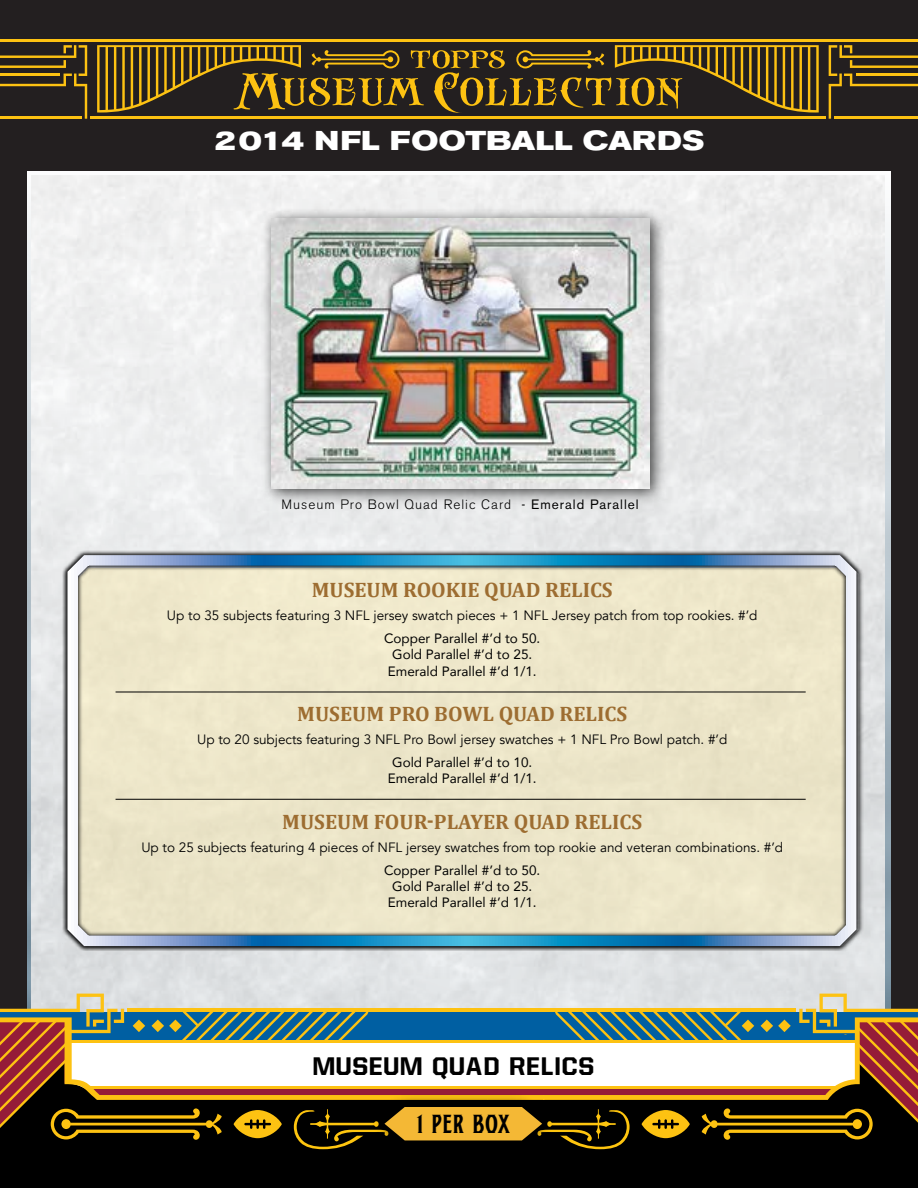
<style>
.page{position:relative;width:918px;height:1188px;background:#fff}
.page>*{position:absolute;margin:0;border:0;box-sizing:border-box;transform-origin:0 0}
.t1{font:30px "LHF Factory";letter-spacing:.035em;color:#000}
.t2{font:700 expanded 27px "Akzidenz Grotesk BE";color:#fff}
.t3{font:24.15px "Allstar 4";letter-spacing:.05em;color:#000}
.t4{font:700 21px "Cambria";color:#9d6d31}
.t5{font:13.5px "Avenir";color:#000}
.t6{font:13.5px/16.2px "Avenir";color:#000;text-align:center}
.t7{font:300 13.5px "Akzidenz Grotesk BE";letter-spacing:.075em;color:#000}
.s1{font-weight:400}
</style>
<div class="page">
<div style="left:0;top:0;width:27px;height:1188px;background:#231f20"></div>
<div style="left:891px;top:0;width:27px;height:1188px;background:#231f20"></div>
<div style="left:261px;top:207px;width:407px;height:299px;background:#000;opacity:.75"></div>
<img style="left:271px;top:218px;width:378px;height:270px">
<div style="left:0;top:0;width:918px;height:171px;background:#231f20"></div>
<hr style="left:90px;top:116px;width:736px;height:3px;background:#fdc212">
<svg style="left:97px;top:45px;width:722px;height:68px"></svg>
<svg style="left:829px;top:45px;width:89px;height:74px"></svg>
<svg style="left:0;top:45px;width:87px;height:74px"></svg>
<hr style="left:0;top:39px;width:918px;height:2px;background:#fdc212">
<svg style="left:62px;top:546px;width:800px;height:405px;background:#deddc6"></svg>
<div style="left:0;top:1149px;width:918px;height:39px;background:#000"></div>
<div style="left:372px;top:1093px;width:183px;height:61px;background:#000"></div>
<svg style="left:0;top:994px;width:918px;height:155px"></svg>
<hr style="left:116px;top:799px;width:690px;height:1px;background:#000">
<hr style="left:116px;top:692px;width:690px;height:1px;background:#000">
<h2 class="t2" style="left:214px;top:125px;width:492px">2014 NFL FOOTBALL CARDS</h2>
<p class="t7" style="left:281px;top:497px;width:359px">Museum Pro Bowl Quad Relic Card <span class="s1">- Emerald Parallel</span></p>
<h3 class="t4" style="left:312px;top:577px;width:106px">MUSEUM ROO</h3>
<h3 class="t4" style="left:446px;top:577px;width:167px">KIE QUAD RELICS</h3>
<p class="t5" style="left:167px;top:608px;width:592px">Up to 35 subjects featuring 3 NFL jersey swatch pieces + 1 NFL Jersey patch from top rookies. #’d</p>
<p class="t6" style="left:384px;top:630px;width:158px">Copper Parallel #’d to 50.<br>Gold Parallel #’d to 25.<br>Emerald Parallel #’d 1/1.</p>
<h3 class="t4" style="left:297px;top:701px;width:331px">MUSEUM PRO BOWL QUAD RELICS</h3>
<p class="t5" style="left:197px;top:731px;width:532px">Up to 20 subjects featuring 3 NFL Pro Bowl jersey swatches + 1 NFL Pro Bowl patch. #’d</p>
<p class="t6" style="left:388px;top:754px;width:150px">Gold Parallel #’d to 10.<br>Emerald Parallel #’d 1/1.</p>
<h3 class="t4" style="left:282px;top:809px;width:361px">MUSEUM FOUR-PLAYER QUAD RELICS</h3>
<p class="t5" style="left:141px;top:839px;width:643px">Up to 25 subjects featuring 4 pieces of NFL jersey swatches from top rookie and veteran combinations. #’d</p>
<p class="t6" style="left:384px;top:861px;width:158px">Copper Parallel #’d to 50.<br>Gold Parallel #’d to 25.<br>Emerald Parallel #’d 1/1.</p>
<h3 class="t3" style="left:314px;top:1055px;width:283px">MUSEUM QUAD RELICS</h3>
<h1 class="t1" style="left:416px;top:1106px;width:95px">1 PER BOX</h1>
</div>
